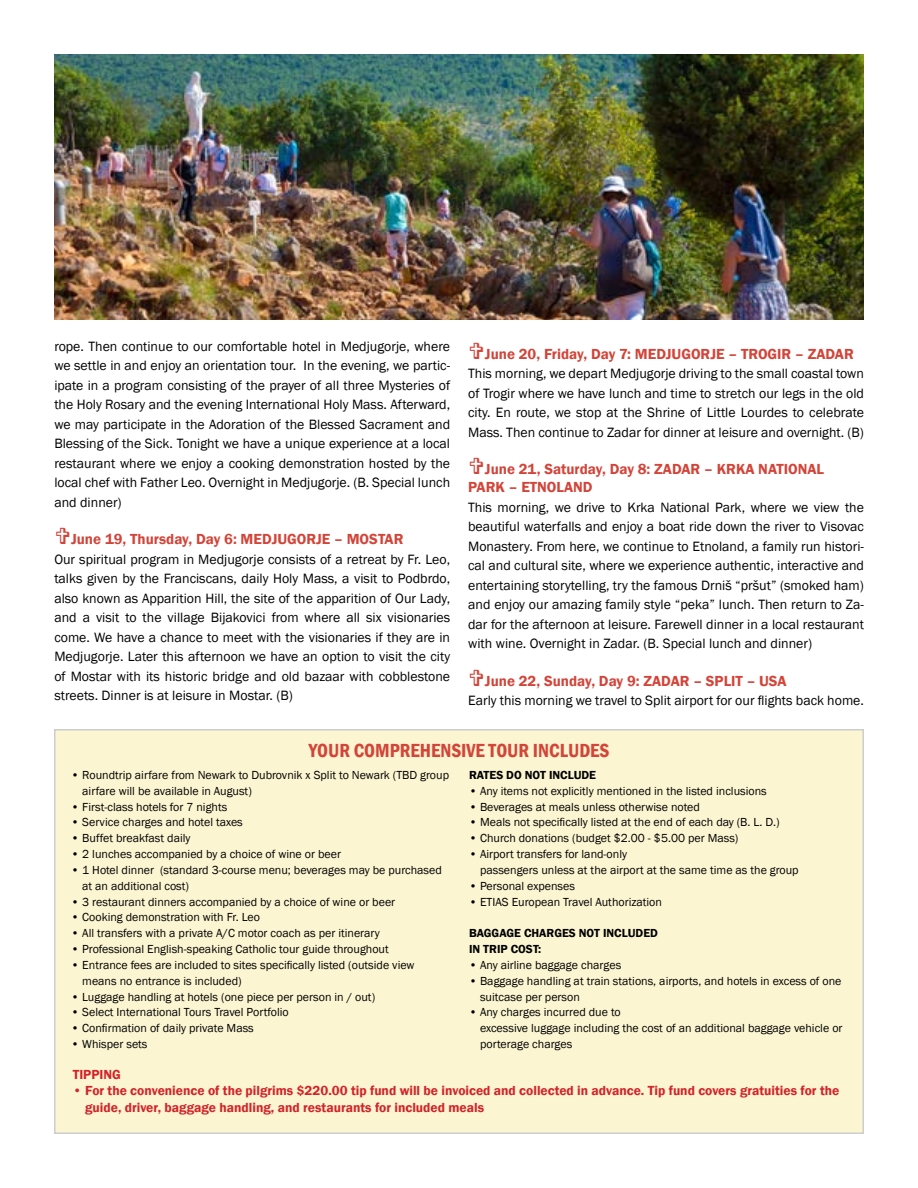
<style>
.page{position:relative;width:918px;height:1188px;background:#fff}
.page>*{position:absolute;margin:0;border:0;box-sizing:border-box;transform-origin:0 0}
.t1{font:600 condensed 19.5px "Franklin Gothic";color:#d34439}
.t2{font:600 15px/18px "Franklin Gothic";color:#d34439}
.t3{font:13.8px/19.5px "Franklin Gothic";color:#000;text-align:justify}
.t4{font:600 13.5px/16.5px "Franklin Gothic";color:#d2232a}
.t5{font:12px/15.9px "Franklin Gothic";color:#000}
.t6{font:600 12px/15.9px "Franklin Gothic";color:#000}
</style>
<div class="page">
<div style="left:55px;top:730px;width:808px;height:403px;background:#fbf5d1"></div>
<img style="left:54px;top:54px;width:810px;height:266px">
<p class="t3" style="left:54px;top:337px;width:397px">rope. Then continue to our comfortable hotel in Medjugorje, where we settle in and enjoy an orientation tour. In the evening, we partic&shy;ipate in a program consisting of the prayer of all three Mysteries of the Holy Rosary and the evening International Holy Mass. Afterward, we may participate in the Adoration of the Blessed Sacrament and Blessing of the Sick. Tonight we have a unique experience at a local restaurant where we enjoy a cooking demonstration hosted by the local chef with Father Leo. Overnight in Medjugorje. (B. Special lunch and dinner)</p>
<p class="t2" style="left:71px;top:531px;width:334px">June 19, Thursday, Day 6: MEDJUGORJE – MOSTAR</p>
<p class="t3" style="left:54px;top:550px;width:397px">Our spiritual program in Medjugorje consists of a retreat by Fr. Leo, talks given by the Franciscans, daily Holy Mass, a visit to Podbrdo, also known as Apparition Hill, the site of the apparition of Our Lady, and a visit to the village Bijakovici from where all six visionaries come. We have a chance to meet with the visionaries if they are in Medjugorje. Later this afternoon we have an option to visit the city of Mostar with its historic bridge and old bazaar with cobblestone streets. Dinner is at leisure in Mostar. (B)</p>
<p class="t2" style="left:485px;top:345px;width:370px">June 20, Friday, Day 7: MEDJUGORJE – TROGIR – ZADAR</p>
<p class="t3" style="left:468px;top:364px;width:397px">This morning, we depart Medjugorje driving to the small coastal town of Trogir where we have lunch and time to stretch our legs in the old city. En route, we stop at the Shrine of Little Lourdes to celebrate Mass. Then continue to Zadar for dinner at leisure and overnight. (B)</p>
<p class="t2" style="left:468px;top:460px;width:357px;text-indent:17px">June 21, Saturday, Day 8: ZADAR – KRKA NATIONAL<br>PARK – ETNOLAND</p>
<p class="t3" style="left:468px;top:498px;width:397px">This morning, we drive to Krka National Park, where we view the beautiful waterfalls and enjoy a boat ride down the river to Visovac Monastery. From here, we continue to Etnoland, a family run histori&shy;cal and cultural site, where we experience authentic, interactive and entertaining storytelling, try the famous Drniš “pršut” (smoked ham) and enjoy our amazing family style “peka” lunch. Then return to Za&shy;dar for the afternoon at leisure. Farewell dinner in a local restaurant with wine. Overnight in Zadar. (B. Special lunch and dinner)</p>
<p class="t2" style="left:485px;top:672px;width:303px">June 22, Sunday, Day 9: ZADAR – SPLIT – USA</p>
<p class="t3" style="left:468px;top:691px;width:397px">Early this morning we travel to Split airport for our flights back home.</p>
<h1 class="t1" style="left:309px;top:737px;width:302px">YOUR COMPREHENSIVE TOUR INCLUDES</h1>
<p class="t5" style="left:82px;top:767px;width:368px;text-indent:-11px">• Roundtrip airfare from Newark to Dubrovnik x Split to Newark (TBD group airfare will be available in August)</p>
<p class="t5" style="left:71px;top:799px;width:158px">• First-class hotels for 7 nights</p>
<p class="t5" style="left:71px;top:815px;width:173px">• Service charges and hotel taxes</p>
<p class="t5" style="left:71px;top:831px;width:121px">• Buffet breakfast daily</p>
<p class="t5" style="left:71px;top:846px;width:271px">• 2 lunches accompanied by a choice of wine or beer</p>
<p class="t5" style="left:82px;top:862px;width:361px;text-indent:-11px">• 1 Hotel dinner (standard 3-course menu; beverages may be purchased at an additional cost)</p>
<p class="t5" style="left:71px;top:894px;width:325px">• 3 restaurant dinners accompanied by a choice of wine or beer</p>
<p class="t5" style="left:71px;top:910px;width:190px">• Cooking demonstration with Fr. Leo</p>
<p class="t5" style="left:71px;top:926px;width:310px">• All transfers with a private A/C motor coach as per itinerary</p>
<p class="t5" style="left:71px;top:941px;width:319px">• Professional English-speaking Catholic tour guide throughout</p>
<p class="t5" style="left:82px;top:957px;width:334px;text-indent:-11px">• Entrance fees are included to sites specifically listed (outside view means no entrance is included)</p>
<p class="t5" style="left:71px;top:989px;width:305px">• Luggage handling at hotels (one piece per person in / out)</p>
<p class="t5" style="left:71px;top:1005px;width:219px">• Select International Tours Travel Portfolio</p>
<p class="t5" style="left:71px;top:1020px;width:184px">• Confirmation of daily private Mass</p>
<p class="t5" style="left:71px;top:1036px;width:78px">• Whisper sets</p>
<p class="t6" style="left:469px;top:767px;width:129px">RATES DO NOT INCLUDE</p>
<p class="t5" style="left:469px;top:783px;width:299px">• Any items not explicitly mentioned in the listed inclusions</p>
<p class="t5" style="left:469px;top:799px;width:232px">• Beverages at meals unless otherwise noted</p>
<p class="t5" style="left:469px;top:815px;width:312px">• Meals not specifically listed at the end of each day (B. L. D.)</p>
<p class="t5" style="left:469px;top:831px;width:271px">• Church donations (budget $2.00 - $5.00 per Mass)</p>
<p class="t5" style="left:480px;top:846px;width:320px;text-indent:-11px">• Airport transfers for land-only<br>passengers unless at the airport at the same time as the group</p>
<p class="t5" style="left:469px;top:878px;width:107px">• Personal expenses</p>
<p class="t5" style="left:469px;top:894px;width:194px">• ETIAS European Travel Authorization</p>
<p class="t6" style="left:469px;top:925px;width:190px">BAGGAGE CHARGES NOT INCLUDED<br>IN TRIP COST:</p>
<p class="t5" style="left:469px;top:957px;width:154px">• Any airline baggage charges</p>
<p class="t5" style="left:480px;top:973px;width:363px;text-indent:-11px">• Baggage handling at train stations, airports, and hotels in excess of one suitcase per person</p>
<p class="t5" style="left:480px;top:1005px;width:364px;text-indent:-11px">• Any charges incurred due to<br>excessive luggage including the cost of an additional baggage vehicle or porterage charges</p>
<p class="t4" style="left:73px;top:1066px;width:50px">TIPPING</p>
<p class="t4" style="left:85px;top:1083px;width:756px;text-indent:-12px">• For the convenience of the pilgrims $220.00 tip fund will be invoiced and collected in advance. Tip fund covers gratuities for the guide, driver, baggage handling, and restaurants for included meals</p>
</div>
